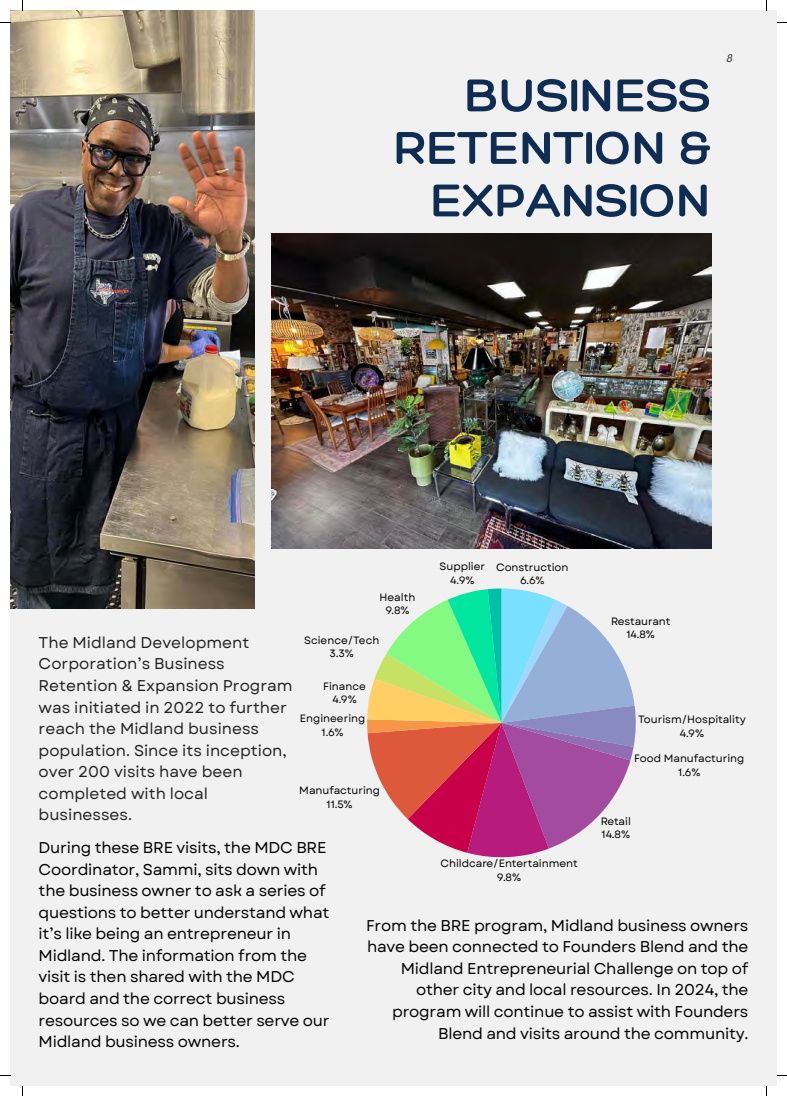
<style>
.page{position:relative;width:787px;height:1096px;background:#fff}
.page>*{position:absolute;margin:0;border:0;box-sizing:border-box;transform-origin:0 0}
.t1{font:300 50px/52.5px "Hero";color:#0f2c52;text-align:right}
.t2{font:15.62px/21.5px "Garet";letter-spacing:-.015em;color:#000}
.t3{font:15.62px/21.5px "Garet";color:#222}
.t4{font:italic 11.25px "Glacial Indifference";color:#222}
.t5{font:10.62px/13px "Garet";color:#000;text-align:center}
</style>
<div class="page">
<div style="left:10px;top:10px;width:767px;height:1076px;background:#f1f1f1"></div>
<img style="left:10px;top:10px;width:245px;height:598px">
<img style="left:272px;top:234px;width:439px;height:314px">
<svg style="left:367px;top:588px;width:269px;height:269px"></svg>
<p class="t1" style="left:394px;top:68px;width:319px">BUSINESS<br>RETENTION &amp;<br>EXPANSION</p>
<p class="t4" style="left:726px;top:51px;width:7px">8</p>
<h1 class="t3" style="left:39px;top:631px;width:256px">The Midland Development<br>Corporation’s Business<br>Retention &amp; Expansion Program was initiated in 2022 to further reach the Midland business population. Since its inception, over 200 visits have been completed with local businesses.</h1>
<p class="t5" style="left:380px;top:590px;width:37px">Health<br>9.8%</p>
<p class="t5" style="left:304px;top:633px;width:77px;line-height:13.5px">Science/Tech<br>3.3%</p>
<p class="t5" style="left:323px;top:680px;width:44px">Finance<br>4.9%</p>
<p class="t5" style="left:300px;top:711px;width:67px;line-height:14px">Engineering<br>1.6%</p>
<p class="t5" style="left:299px;top:782px;width:82px;line-height:14.2px">Manufacturing<br>11.5%</p>
<p class="t5" style="left:440px;top:559px;width:47px;line-height:14px">Supplier<br>4.9%</p>
<p class="t5" style="left:496px;top:561px;width:74px">Construction<br>6.6%</p>
<p class="t5" style="left:611px;top:615px;width:61px">Restaurant<br>14.8%</p>
<p class="t5" style="left:638px;top:712px;width:109px;line-height:14.1px">Tourism/Hospitality<br>4.9%</p>
<p class="t5" style="left:634px;top:751px;width:112px;line-height:14.2px">Food Manufacturing<br>1.6%</p>
<p class="t5" style="left:601px;top:814px;width:32px;text-align:left">Retail<br>14.8%</p>
<p class="t2" style="left:39px;top:836px;width:293px">During these BRE visits, the MDC BRE Coordinator, Sammi, sits down with the business owner to ask a series of questions to better understand what it’s like being an entrepreneur in Midland. The information from the visit is then shared with the MDC board and the correct business resources so we can better serve our Midland business owners.</p>
<p class="t5" style="left:440px;top:856px;width:139px;line-height:13.5px">Childcare/Entertainment<br>9.8%</p>
<p class="t2" style="left:366px;top:914px;width:384px;text-align:right">From the BRE program, Midland business owners have been connected to Founders Blend and the Midland Entrepreneurial Challenge on top of other city and local resources. In 2024, the program will continue to assist with Founders Blend and visits around the community.</p>
</div>
